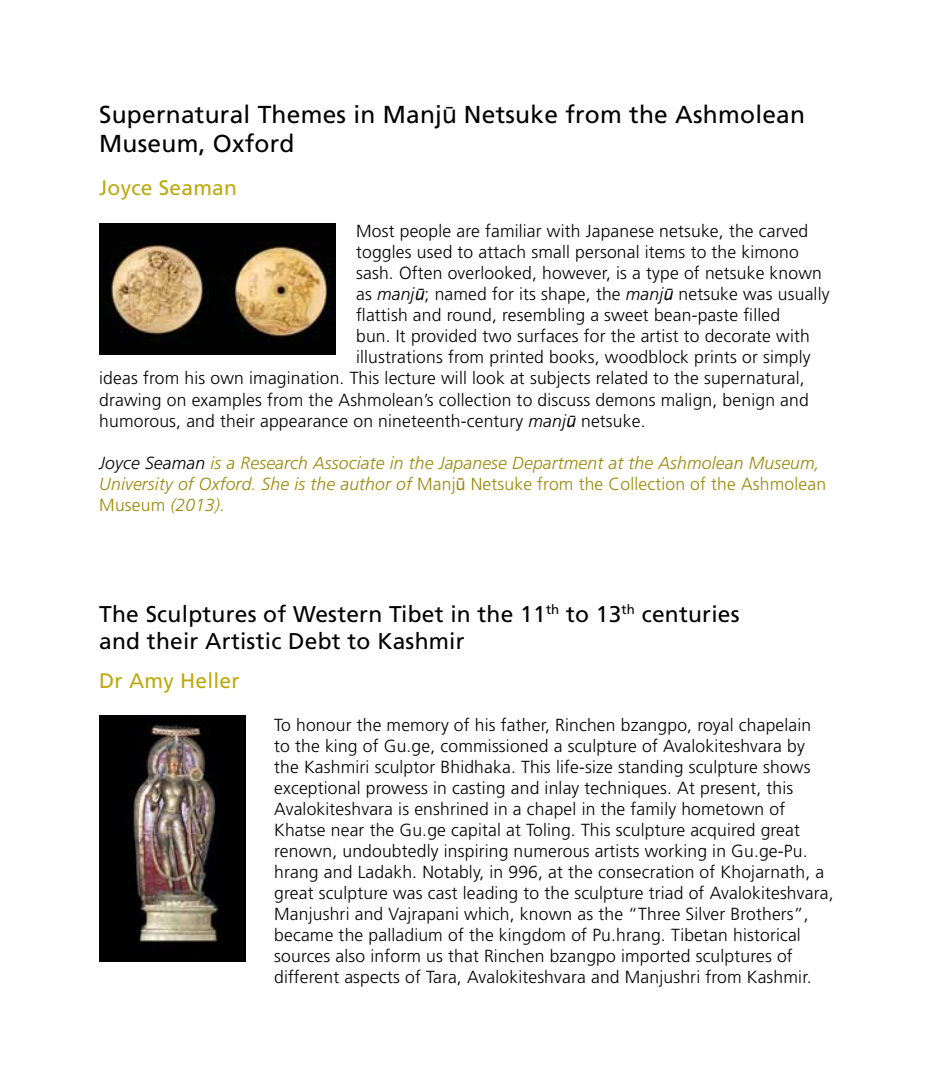
<style>
.page{position:relative;width:943px;height:1092px;background:#fff}
.page>*{position:absolute;margin:0;border:0;box-sizing:border-box;transform-origin:0 0}
.t1{font:24.5px/29.4px "Frutiger LT Std";letter-spacing:.01em;color:#000}
.t2{font:22.75px/27.3px "Frutiger LT Std";letter-spacing:.01em;color:#000}
.t3{font:21px "Frutiger LT Std";letter-spacing:.01em;color:#bea90e}
.t4{font:300 17.5px/21px "Frutiger LT Std";letter-spacing:.01em;color:#000}
.t5{font:italic 300 17.5px/21px "Frutiger LT Std";letter-spacing:.01em;color:#9b8808}
.s1{font-family:"Thonburi"}
.s2{font-style:italic}
.s3{font-family:"Arial";font-weight:400;font-style:italic}
.s4{color:#000}
.s5{font-style:normal}
.s6{font-family:"Arial";font-weight:400;font-style:normal}
</style>
<div class="page">
<img style="left:99px;top:223px;width:236px;height:131px">
<img style="left:99px;top:715px;width:146px;height:246px">
<h1 class="t1" style="left:99px;top:99px;width:707px">Supernatural Themes in Manj<span class="s1">ū</span> Netsuke from the Ashmolean<br>Museum, Oxford</h1>
<p class="t3" style="left:99px;top:176px;width:139px">Joyce Seaman</p>
<p class="t4" style="left:356px;top:221px;width:454px">Most people are familiar with Japanese netsuke, the carved</p>
<p class="t4" style="left:356px;top:242px;width:444px">toggles used to attach small personal items to the kimono</p>
<p class="t4" style="left:356px;top:263px;width:467px">sash. Often overlooked, however, is a type of netsuke known</p>
<p class="t4" style="left:356px;top:284px;width:475px">as <span class="s2">manj</span><span class="s3">ū</span>; named for its shape, the <span class="s2">manj</span><span class="s3">ū</span> netsuke was usually</p>
<p class="t4" style="left:356px;top:305px;width:425px">flattish and round, resembling a sweet bean-paste filled</p>
<p class="t4" style="left:356px;top:326px;width:455px">bun. It provided two surfaces for the artist to decorate with</p>
<p class="t4" style="left:356px;top:347px;width:456px">illustrations from printed books, woodblock prints or simply</p>
<p class="t4" style="left:99px;top:368px;width:707px">ideas from his own imagination. This lecture will look at subjects related to the supernatural,</p>
<p class="t4" style="left:99px;top:389px;width:711px">drawing on examples from the Ashmolean’s collection to discuss demons malign, benign and</p>
<p class="t4" style="left:99px;top:410px;width:548px">humorous, and their appearance on nineteenth-century <span class="s2">manj</span><span class="s3">ū</span> netsuke.</p>
<p class="t5" style="left:99px;top:452px;width:728px"><span class="s4">Joyce Seaman</span> is a Research Associate in the Japanese Department at the Ashmolean Museum,<br>University of Oxford. She is the author of <span class="s5">Manj</span><span class="s6">ū</span> <span class="s5">Netsuke from the Collection of the Ashmolean<br>Museum</span> (2013).</p>
<h2 class="t2" style="left:99px;top:600px;width:642px">The Sculptures of Western Tibet in the 11<sup>th</sup> to 13<sup>th</sup> centuries and their Artistic Debt to Kashmir</h2>
<p class="t3" style="left:99px;top:668px;width:142px">Dr Amy Heller</p>
<p class="t4" style="left:274px;top:714px;width:561px">To honour the memory of his father, Rinchen bzangpo, royal chapelain<br>to the king of Gu.ge, commissioned a sculpture of Avalokiteshvara by the Kashmiri sculptor Bhidhaka. This life-size standing sculpture shows exceptional prowess in casting and inlay techniques. At present, this Avalokiteshvara is enshrined in a chapel in the family hometown of Khatse near the Gu.ge capital at Toling. This sculpture acquired great renown, undoubtedly inspiring numerous artists working in Gu.ge-Pu. hrang and Ladakh. Notably, in 996, at the consecration of Khojarnath, a great sculpture was cast leading to the sculpture triad of Avalokiteshvara, Manjushri and Vajrapani which, known as the “Three Silver Brothers”, became the palladium of the kingdom of Pu.hrang. Tibetan historical sources also inform us that Rinchen bzangpo imported sculptures of different aspects of Tara, Avalokiteshvara and Manjushri from Kashmir.</p>
</div>
